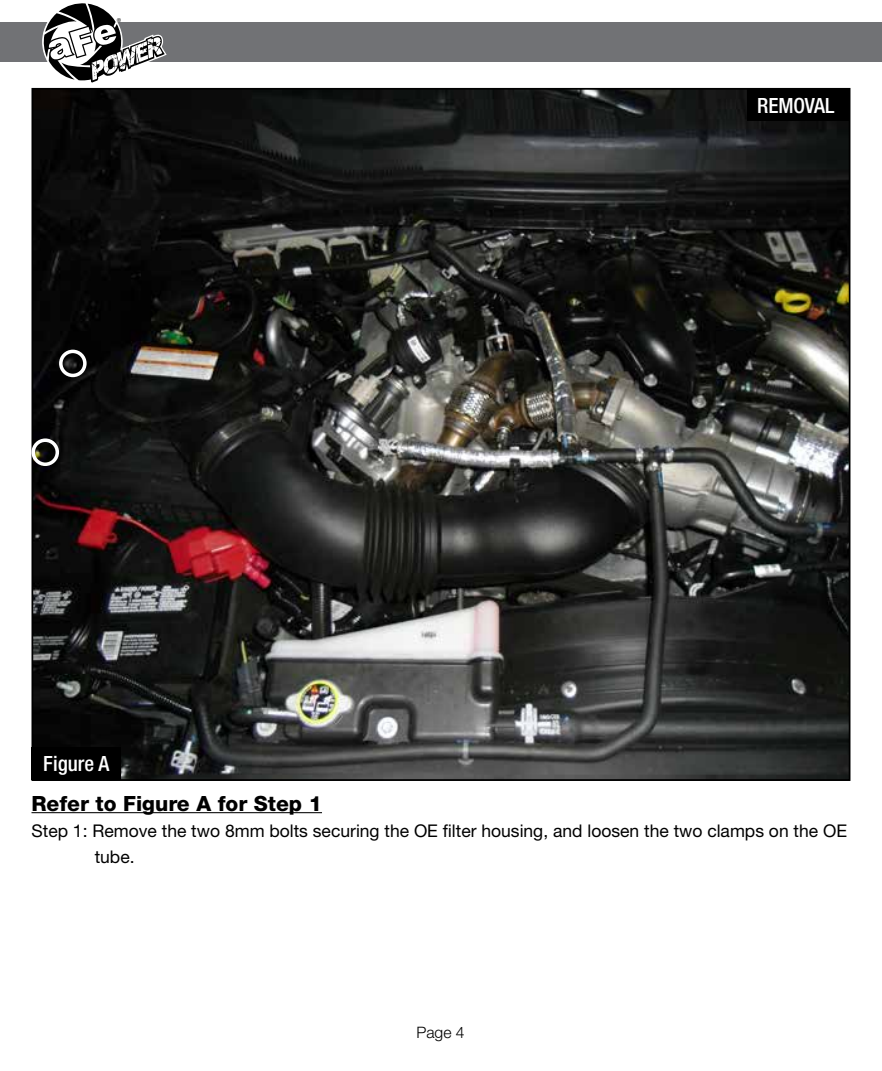
<style>
.page{position:relative;width:882px;height:1071px;background:#fff}
.page>*{position:absolute;margin:0;border:0;box-sizing:border-box;transform-origin:0 0}
.t1{font:800 21px "Helvetica Neue";color:#000}
.t2{font:500 condensed 21px "Helvetica Neue";color:#fff}
.t3{font:17.5px/26.2px "Helvetica Neue";color:#000}
.t4{font:300 15.75px "Helvetica Neue";color:#000}
.t5{font:8.75px "Myriad";color:#000}
</style>
<div class="page">
<div style="left:0;top:23px;width:882px;height:39px;background:#717275"></div>
<svg style="left:43px;top:3px;width:124px;height:80px"></svg>
<img style="left:35px;top:91px;width:812px;height:687px">
<hr style="left:32px;top:812px;width:290px;height:1px;background:#000">
<div style="left:747px;top:88px;width:103px;height:33px;background:#000"></div>
<div style="left:32px;top:747px;width:89px;height:33px;background:#000"></div>
<div style="left:59px;top:350px;width:28px;height:27px;border:4px solid #fff;border-radius:50%"></div>
<div style="left:32px;top:438px;width:27px;height:28px;border:4px solid #fff;border-radius:50%"></div>
<p class="t5" style="left:117px;top:17px;width:6px">®</p>
<p class="t2" style="left:43px;top:751px;width:67px">Figure A</p>
<p class="t2" style="left:757px;top:93px;width:79px">REMOVAL</p>
<p class="t1" style="left:32px;top:791px;width:292px">Refer to Figure A for Step 1</p>
<p class="t3" style="left:95px;top:817px;width:754px;text-indent:-63px">Step 1: Remove the two 8mm bolts securing the OE filter housing, and loosen the two clamps on the OE tube.</p>
<p class="t4" style="left:416px;top:1023px;width:50px">Page 4</p>
</div>
